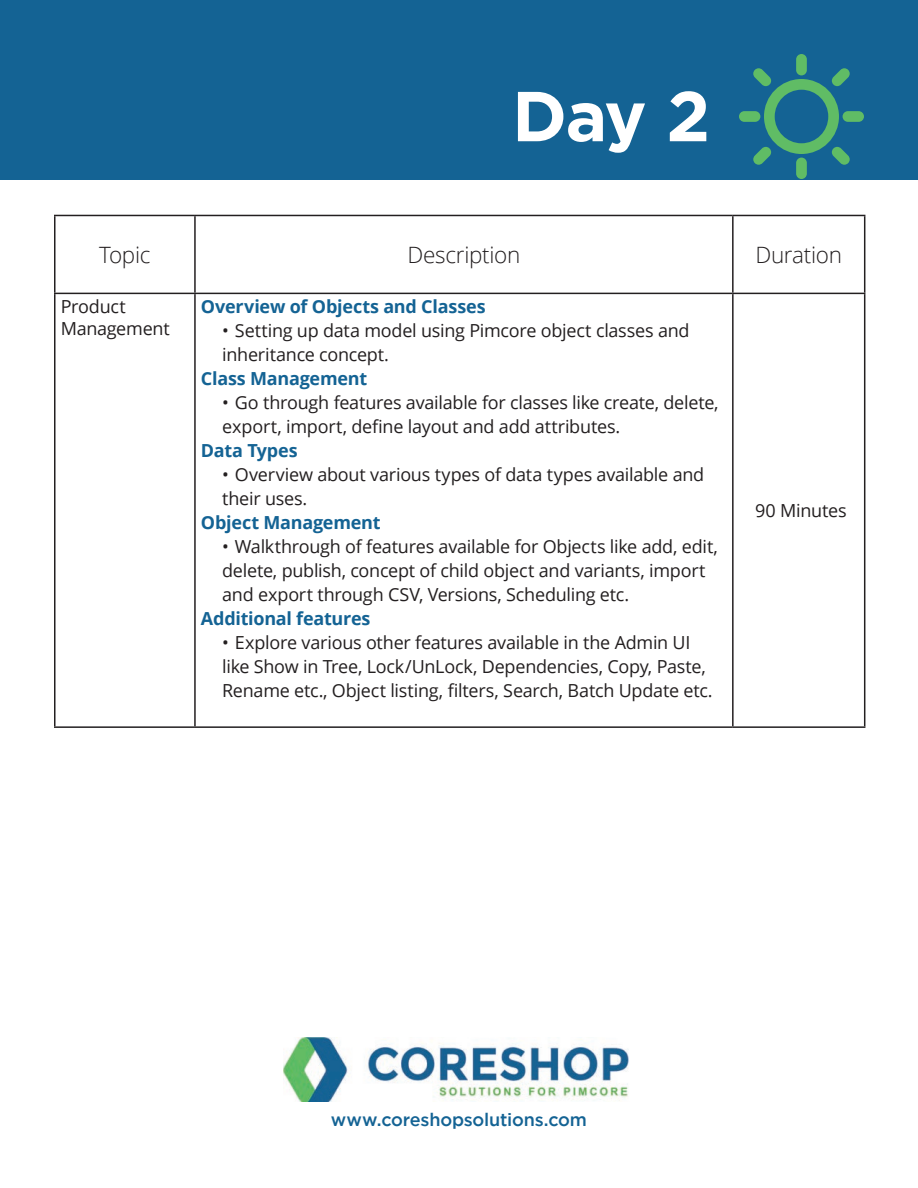
<style>
.page{position:relative;width:918px;height:1188px;background:#fff}
.page>*{position:absolute;margin:0;border:0;box-sizing:border-box;transform-origin:0 0}
.t1{font:700 70.5px "Gotham";color:#fff}
.t2{font:300 22.5px "Open Sans";letter-spacing:-.015em;color:#231f20}
.t3{font:18px/24px "Open Sans";letter-spacing:-.015em;color:#231f20}
.t4{font:700 18px "Open Sans";letter-spacing:-.015em;color:#146394}
.t5{font:500 18px "Gotham";letter-spacing:-.01em;color:#146394}
</style>
<div class="page">
<img style="left:283px;top:1038px;width:346px;height:63px">
<hr style="left:54px;top:215px;width:141px;height:1px;background:#231f20">
<hr style="left:54px;top:216px;width:2px;height:77px;background:#231f20">
<hr style="left:195px;top:215px;width:538px;height:1px;background:#231f20">
<hr style="left:194px;top:216px;width:2px;height:77px;background:#231f20">
<hr style="left:733px;top:215px;width:132px;height:1px;background:#231f20">
<hr style="left:732px;top:216px;width:2px;height:77px;background:#231f20">
<hr style="left:864px;top:216px;width:1px;height:77px;background:#231f20">
<hr style="left:54px;top:293px;width:141px;height:1px;background:#231f20">
<hr style="left:54px;top:294px;width:2px;height:432px;background:#231f20">
<hr style="left:195px;top:293px;width:538px;height:1px;background:#231f20">
<hr style="left:194px;top:294px;width:2px;height:432px;background:#231f20">
<hr style="left:733px;top:293px;width:132px;height:1px;background:#231f20">
<hr style="left:732px;top:294px;width:2px;height:432px;background:#231f20">
<hr style="left:864px;top:294px;width:1px;height:432px;background:#231f20">
<hr style="left:54px;top:726px;width:141px;height:2px;background:#231f20">
<hr style="left:195px;top:726px;width:538px;height:2px;background:#231f20">
<hr style="left:733px;top:726px;width:132px;height:2px;background:#231f20">
<div style="left:0;top:0;width:918px;height:179px;background:#146394"></div>
<svg style="left:739px;top:54px;width:125px;height:125px"></svg>
<h1 class="t1" style="left:512px;top:76px;width:200px">Day 2</h1>
<p class="t2" style="left:99px;top:239px;width:53px">Topic</p>
<p class="t2" style="left:408px;top:239px;width:114px">Description</p>
<p class="t2" style="left:755px;top:239px;width:88px">Duration</p>
<p class="t3" style="left:61px;top:295px;width:110px;line-height:21.6px">Product<br>Management</p>
<p class="t4" style="left:201px;top:294px;width:286px">Overview of Objects and Classes</p>
<p class="t3" style="left:222px;top:318px;width:469px">• Setting up data model using Pimcore object classes and inheritance concept.</p>
<p class="t4" style="left:201px;top:366px;width:168px">Class Management</p>
<p class="t3" style="left:222px;top:390px;width:498px">• Go through features available for classes like create, delete, export, import, define layout and add attributes.</p>
<p class="t4" style="left:201px;top:438px;width:98px">Data Types</p>
<p class="t3" style="left:222px;top:462px;width:484px">• Overview about various types of data types available and their uses.</p>
<p class="t4" style="left:201px;top:510px;width:181px">Object Management</p>
<p class="t3" style="left:222px;top:534px;width:497px">• Walkthrough of features available for Objects like add, edit, delete, publish, concept of child object and variants, import and export through CSV, Versions, Scheduling etc.</p>
<p class="t4" style="left:201px;top:606px;width:171px">Additional features</p>
<p class="t3" style="left:222px;top:630px;width:492px">• Explore various other features available in the Admin UI like Show in Tree, Lock/UnLock, Dependencies, Copy, Paste,<br>Rename etc., Object listing, filters, Search, Batch Update etc.</p>
<p class="t3" style="left:755px;top:498px;width:93px">90 Minutes</p>
<p class="t5" style="left:331px;top:1109px;width:258px">www.coreshopsolutions.com</p>
</div>
